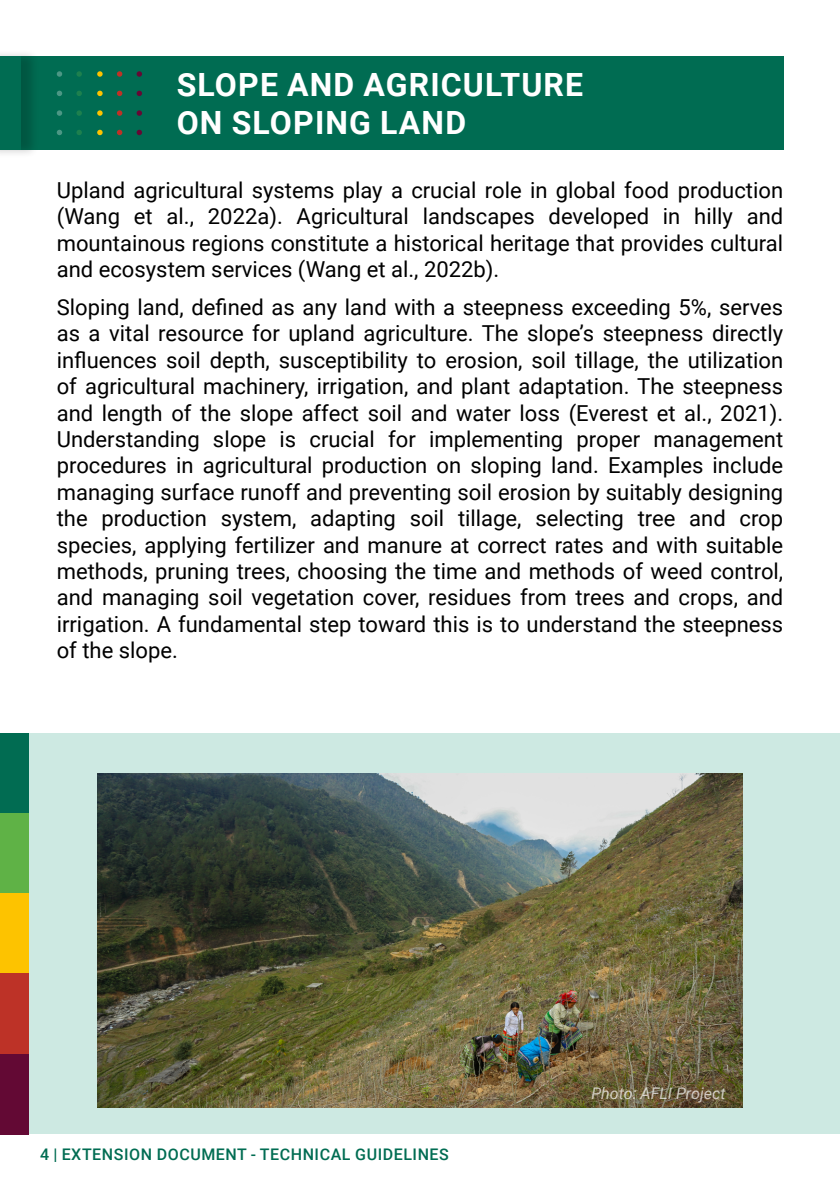
<style>
.page{position:relative;width:840px;height:1191px;background:#fff}
.page>*{position:absolute;margin:0;border:0;box-sizing:border-box;transform-origin:0 0}
.t1{font:700 32px/38.4px "Roboto";letter-spacing:.035em;color:#fff}
.t2{font:22px/26.4px "Roboto";color:#000;text-align:justify}
.t3{font:500 16px "Roboto";letter-spacing:.035em;color:#006c52}
.t4{font:italic 16px "Roboto";color:#fff}
</style>
<div class="page">
<div style="left:0;top:57px;width:782px;height:93px;background:#006c52"></div>
<div style="left:0;top:49px;width:39px;height:109px;background:#000;opacity:.2"></div>
<div style="left:0;top:57px;width:21px;height:93px;background:#006c52"></div>
<svg style="left:97px;top:91px;width:6px;height:5px"></svg>
<svg style="left:117px;top:91px;width:5px;height:5px"></svg>
<svg style="left:136px;top:91px;width:6px;height:5px"></svg>
<svg style="left:97px;top:71px;width:6px;height:6px"></svg>
<svg style="left:117px;top:71px;width:5px;height:6px"></svg>
<svg style="left:136px;top:71px;width:6px;height:6px"></svg>
<svg style="left:97px;top:130px;width:6px;height:5px"></svg>
<svg style="left:117px;top:130px;width:5px;height:5px"></svg>
<svg style="left:136px;top:130px;width:6px;height:5px"></svg>
<svg style="left:97px;top:110px;width:6px;height:6px"></svg>
<svg style="left:117px;top:110px;width:5px;height:6px"></svg>
<svg style="left:136px;top:110px;width:6px;height:6px"></svg>
<svg style="left:57px;top:91px;width:5px;height:5px"></svg>
<svg style="left:76px;top:91px;width:6px;height:5px"></svg>
<svg style="left:57px;top:71px;width:5px;height:6px"></svg>
<svg style="left:76px;top:71px;width:6px;height:6px"></svg>
<svg style="left:57px;top:130px;width:5px;height:5px"></svg>
<svg style="left:76px;top:130px;width:6px;height:5px"></svg>
<svg style="left:57px;top:110px;width:5px;height:6px"></svg>
<svg style="left:76px;top:110px;width:6px;height:6px"></svg>
<hr style="left:839px;top:558px;width:1px;height:576px;background:#00916c">
<div style="left:0;top:733px;width:839px;height:401px;background:#cde9e2"></div>
<div style="left:0;top:733px;width:28px;height:80px;background:#016c52"></div>
<div style="left:0;top:813px;width:28px;height:81px;background:#5fb246"></div>
<div style="left:0;top:893px;width:28px;height:81px;background:#fdc300"></div>
<div style="left:0;top:974px;width:28px;height:80px;background:#bd3227"></div>
<div style="left:0;top:1054px;width:28px;height:80px;background:#630934"></div>
<img style="left:98px;top:773px;width:644px;height:334px">
<h1 class="t1" style="left:176px;top:64px;width:407px">SLOPE AND AGRICULTURE<br>ON SLOPING LAND</h1>
<p class="t2" style="left:57px;top:176px;width:727px">Upland agricultural systems play a crucial role in global food production (Wang et al., 2022a). Agricultural landscapes developed in hilly and mountainous regions constitute a historical heritage that provides cultural and ecosystem services (Wang et al., 2022b).</p>
<p class="t2" style="left:57px;top:293px;width:727px">Sloping land, defined as any land with a steepness exceeding 5%, serves as a vital resource for upland agriculture. The slope’s steepness directly influences soil depth, susceptibility to erosion, soil tillage, the utilization of agricultural machinery, irrigation, and plant adaptation. The steepness and length of the slope affect soil and water loss (Everest et al., 2021).<br>Understanding slope is crucial for implementing proper management procedures in agricultural production on sloping land. Examples include managing surface runoff and preventing soil erosion by suitably designing the production system, adapting soil tillage, selecting tree and crop species, applying fertilizer and manure at correct rates and with suitable methods, pruning trees, choosing the time and methods of weed control, and managing soil vegetation cover, residues from trees and crops, and irrigation. A fundamental step toward this is to understand the steepness of the slope.</p>
<p class="t3" style="left:40px;top:1143px;width:410px">4 | EXTENSION DOCUMENT - TECHNICAL GUIDELINES</p>
<p class="t4" style="left:591px;top:1082px;width:136px">Photo: AFLI Project</p>
</div>
